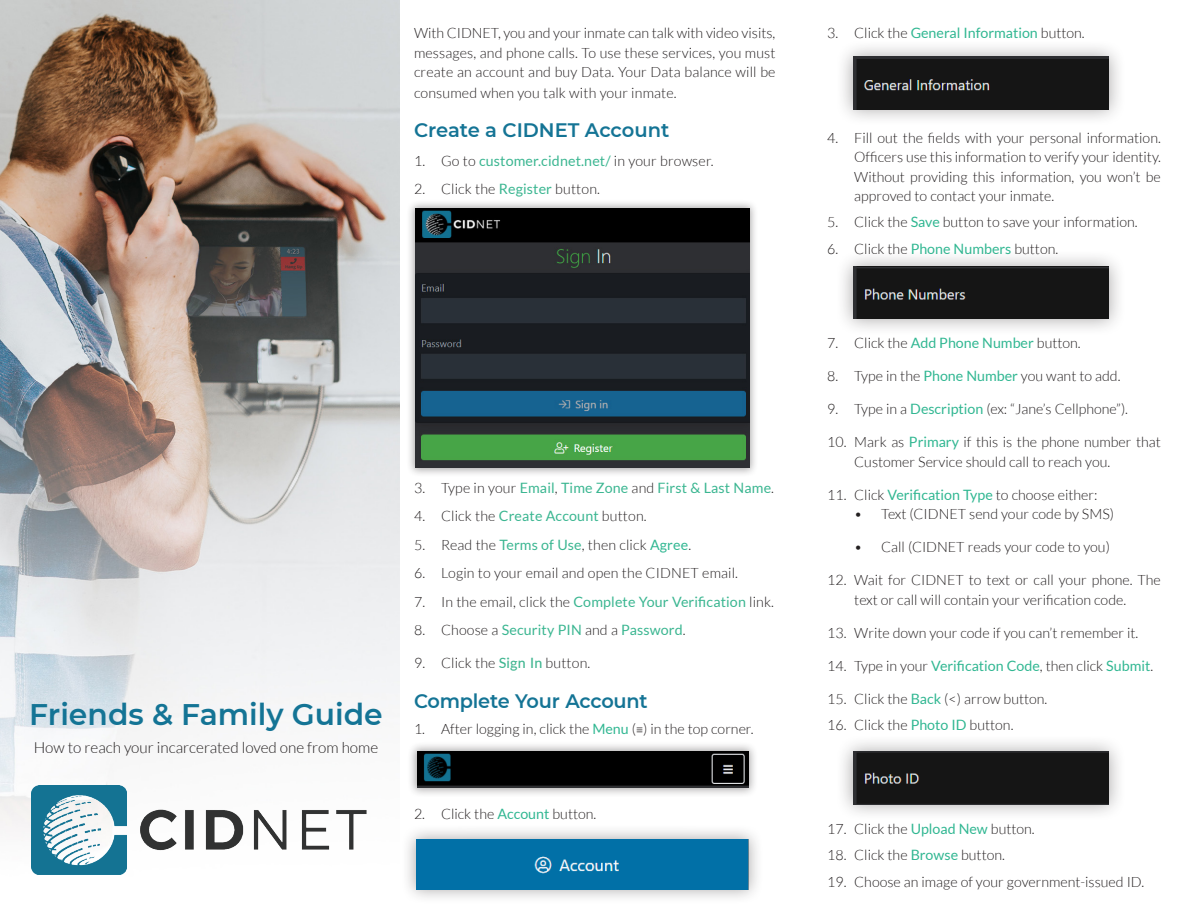
<style>
.page{position:relative;width:1188px;height:918px;background:#fff}
.page>*{position:absolute;margin:0;border:0;box-sizing:border-box;transform-origin:0 0}
.t1{font:600 29.85px "Montserrat";color:#147495}
.t2{font:600 19.5px "Montserrat";letter-spacing:-.01em;color:#147495}
.t3{font:300 15.3px "Lato";color:#231f20}
.t4{font:300 14.25px/19.5px "Lato";color:#231f20;text-align:justify}
.t5{font:14.25px "Lato";letter-spacing:.01em;color:#3bb691}
.t6{font:14.25px "Lato";color:#31b792}
.s1{font-weight:400;color:#3bb691}
.s2{font-weight:300;color:#231f20}
.s3{font-weight:400;color:#31b792}
.s4{font-weight:500;color:#41b691}
.s5{font-family:"Calibri"}
</style>
<div class="page">
<img style="left:0;top:0;width:400px;height:870px">
<img style="left:32px;top:785px;width:337px;height:90px">
<div style="left:406px;top:199px;width:353px;height:278px;background:#231f20;opacity:.4"></div>
<img style="left:416px;top:208px;width:333px;height:259px">
<div style="left:401px;top:824px;width:362px;height:80px;background:#231f20;opacity:.4"></div>
<div style="left:416px;top:839px;width:332px;height:50px;background:#0170a7"></div>
<div style="left:469px;top:839px;width:219px;height:50px;background:#0170a7"></div>
<div style="left:836px;top:39px;width:290px;height:87px;background:#231f20;opacity:.4"></div>
<img style="left:853px;top:57px;width:256px;height:52px">
<div style="left:836px;top:734px;width:290px;height:87px;background:#231f20;opacity:.4"></div>
<div style="left:853px;top:752px;width:256px;height:52px;background:#151515"></div>
<div style="left:836px;top:249px;width:290px;height:87px;background:#231f20;opacity:.4"></div>
<img style="left:853px;top:266px;width:256px;height:53px">
<div style="left:407px;top:741px;width:352px;height:57px;background:#231f20;opacity:.4"></div>
<img style="left:418px;top:752px;width:330px;height:35px">
<div style="left:459px;top:752px;width:177px;height:35px;background:#000"></div>
<p class="t4" style="left:414px;top:24px;width:363px">With CIDNET, you and your inmate can talk with video visits, messages, and phone calls. To use these services, you must create an account and buy Data. Your Data balance will be</p>
<p class="t4" style="left:414px;top:84px;width:264px">consumed when you talk with your inmate.</p>
<p class="t2" style="left:414px;top:117px;width:257px">Create a CIDNET Account</p>
<p class="t4" style="left:414px;top:151px;width:301px">1. Go to <span class="s1">customer.cidnet.net/</span> in your browser.</p>
<p class="t4" style="left:414px;top:180px;width:188px">2. Click the <span class="s1">Register</span> button.</p>
<p class="t1" style="left:29px;top:693px;width:355px">Friends &amp; Family Guide</p>
<p class="t3" style="left:34px;top:739px;width:346px">How to reach your incarcerated loved one from home</p>
<p class="t5" style="left:414px;top:480px;width:362px"><span class="s2">3. Type in your</span> Email<span class="s2">,</span> Time Zone <span class="s2">and</span> First &amp; Last Name<span class="s2">.</span></p>
<p class="t4" style="left:414px;top:507px;width:234px">4. Click the <span class="s1">Create Account</span> button.</p>
<p class="t4" style="left:414px;top:535px;width:279px">5. Read the <span class="s1">Terms of Use</span>, then click <span class="s3">Agree</span>.</p>
<p class="t4" style="left:414px;top:564px;width:326px">6. Login to your email and open the CIDNET email.</p>
<p class="t4" style="left:414px;top:592px;width:362px">7. In the email, click the <span class="s1">Complete Your Verification</span> link.</p>
<p class="t5" style="left:414px;top:622px;width:273px"><span class="s2">8. Choose a</span> Security PIN <span class="s2">and a</span> Password<span class="s2">.</span></p>
<p class="t4" style="left:414px;top:654px;width:178px">9. Click the <span class="s4">Sign In</span> button.</p>
<p class="t2" style="left:414px;top:687px;width:235px">Complete Your Account</p>
<p class="t4" style="left:414px;top:720px;width:341px">1. After logging in, click the <span class="s3">Menu</span> (<span class="s5">≡</span>) in the top corner.</p>
<p class="t4" style="left:414px;top:804px;width:184px">2. Click the <span class="s3">Account</span> button.</p>
<p class="t6" style="left:827px;top:25px;width:259px"><span class="s2">3. Click the</span> General Information <span class="s2">button.</span></p>
<p class="t4" style="left:854px;top:128px;width:308px;text-indent:-27px">4. Fill out the fields with your personal information.<br>Officers use this information to verify your identity.<br>Without providing this information, you won’t be approved to contact your inmate.</p>
<p class="t4" style="left:827px;top:213px;width:312px">5. Click the <span class="s3">Save</span> button to save your information.</p>
<p class="t4" style="left:827px;top:239px;width:233px">6. Click the <span class="s3">Phone Numbers</span> button.</p>
<p class="t4" style="left:827px;top:333px;width:255px">7. Click the <span class="s3">Add Phone Number</span> button.</p>
<p class="t4" style="left:827px;top:366px;width:295px">8. Type in the <span class="s3">Phone Number</span> you want to add.</p>
<p class="t4" style="left:827px;top:399px;width:302px">9. Type in a <span class="s3">Description</span> (ex: “Jane’s Cellphone”).</p>
<p class="t4" style="left:854px;top:432px;width:308px;text-indent:-27px">10. Mark as <span class="s3">Primary</span> if this is the phone number that<br>Customer Service should call to reach you.</p>
<p class="t4" style="left:827px;top:485px;width:272px">11. Click <span class="s3">Verification Type</span> to choose either:</p>
<p class="t4" style="left:854px;top:504px;width:261px">• Text (CIDNET send your code by SMS)</p>
<p class="t4" style="left:854px;top:537px;width:257px">• Call (CIDNET reads your code to you)</p>
<p class="t4" style="left:827px;top:570px;width:335px;text-align:center">12. Wait for CIDNET to text or call your phone. The text or call will contain your verification code.</p>
<p class="t4" style="left:827px;top:623px;width:313px">13. Write down your code if you can’t remember it.</p>
<p class="t4" style="left:827px;top:656px;width:327px">14. Type in your <span class="s3">Verification Code</span>, then click <span class="s3">Submit</span>.</p>
<p class="t4" style="left:827px;top:689px;width:222px">15. Click the <span class="s3">Back</span> (&lt;) arrow button.</p>
<p class="t4" style="left:827px;top:715px;width:188px">16. Click the <span class="s3">Photo ID</span> button.</p>
<p class="t4" style="left:827px;top:819px;width:209px">17. Click the <span class="s3">Upload New</span> button.</p>
<p class="t4" style="left:827px;top:846px;width:179px">18. Click the <span class="s3">Browse</span> button.</p>
<p class="t4" style="left:827px;top:872px;width:318px">19. Choose an image of your government-issued ID.</p>
</div>
